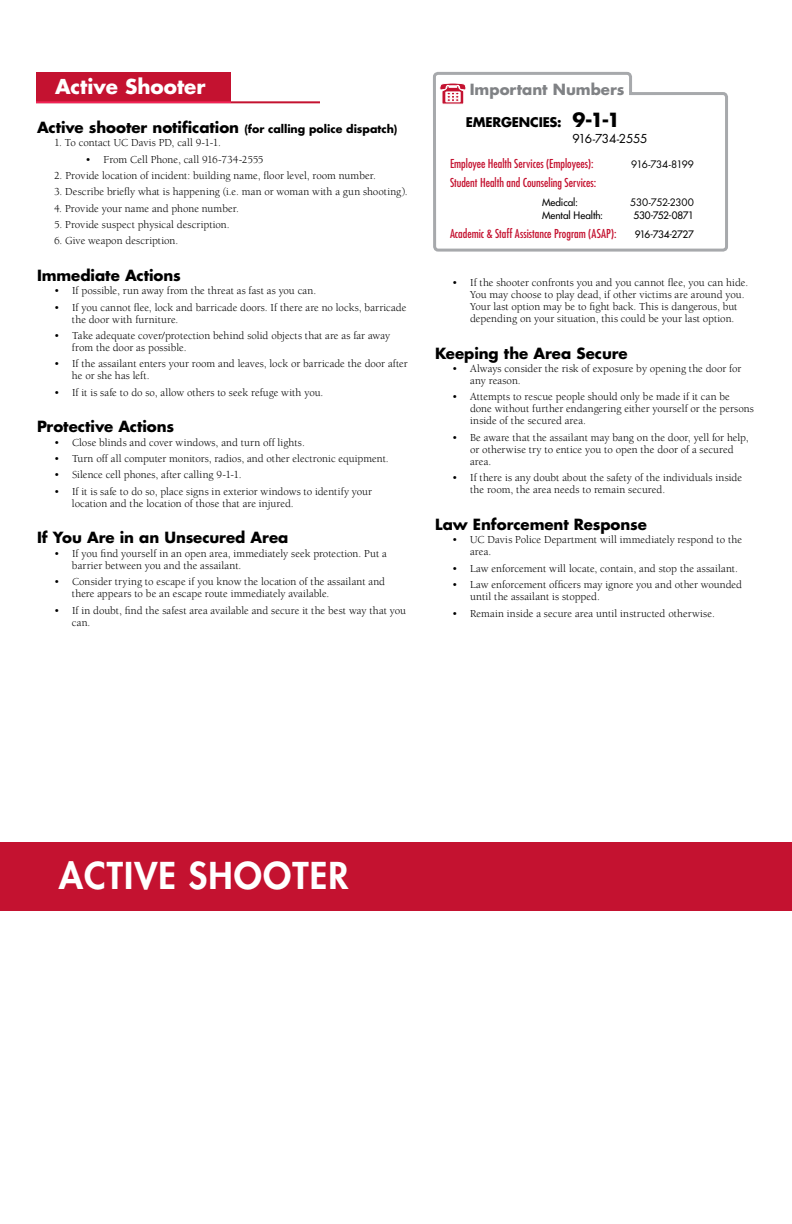
<style>
.page{position:relative;width:792px;height:1224px;background:#fff}
.page>*{position:absolute;margin:0;border:0;box-sizing:border-box;transform-origin:0 0}
.t1{font:800 36px "Futura";color:#fff}
.t2{font:700 20px "Futura";color:#fff}
.t3{font:700 19px "Futura";color:#000}
.t4{font:700 15px "Futura";color:#000}
.t5{font:700 15px "Futura";color:#808285}
.t6{font:700 13px "Futura";color:#000}
.t7{font:condensed 12px "Futura";color:#c41230}
.t8{font:12px "Futura";letter-spacing:-.03em;color:#000}
.t9{font:11px/12px "Berkeley";color:#000}
.t10{font:700 11px "Futura";color:#000}
.t11{font:10px "Futura";letter-spacing:-.01em;color:#000}
.t12{font:10px "Futura";letter-spacing:-.085em;color:#000}
.t13{font:10px "Futura";letter-spacing:-.035em;color:#000}
.t14{font:10px "Futura";letter-spacing:-.045em;color:#000}
.t15{font:10px "Futura";letter-spacing:-.035em;color:#000}
.s1{font-size:15px}
.s2{font-size:13px}
</style>
<div class="page">
<div style="left:36px;top:72px;width:194px;height:31px;background:#c41230"></div>
<hr style="left:36px;top:101px;width:284px;height:2px;background:#c41230">
<svg style="left:431px;top:72px;width:299px;height:771px"></svg>
<svg style="left:440px;top:83px;width:26px;height:21px"></svg>
<div style="left:0;top:843px;width:792px;height:68px;background:#c41230"></div>
<h2 class="t2" style="left:55px;top:73px;width:152px">Active Shooter</h2>
<p class="t10" style="left:37px;top:121px;width:362px"><span class="s1">Active shooter notification</span> (for calling police dispatch)</p>
<p class="t9" style="left:54px;top:137px;width:168px">1. To contact UC Davis PD, call 9-1-1.</p>
<p class="t9" style="left:86px;top:153px;width:180px">• From Cell Phone, call 916-734-2555</p>
<p class="t9" style="left:54px;top:170px;width:324px">2. Provide location of incident: building name, floor level, room number.</p>
<p class="t9" style="left:54px;top:186px;width:355px">3. Describe briefly what is happening (i.e. man or woman with a gun shooting).</p>
<p class="t9" style="left:54px;top:202px;width:187px">4. Provide your name and phone number.</p>
<p class="t9" style="left:54px;top:219px;width:177px">5. Provide suspect physical description.</p>
<p class="t9" style="left:54px;top:235px;width:126px">6. Give weapon description.</p>
<h3 class="t4" style="left:37px;top:265px;width:145px">Immediate Actions</h3>
<p class="t9" style="left:54px;top:285px;width:264px">• If possible, run away from the threat as fast as you can.</p>
<p class="t9" style="left:72px;top:301px;width:336px;text-indent:-18px">• If you cannot flee, lock and barricade doors. If there are no locks, barricade the door with furniture.</p>
<p class="t9" style="left:72px;top:330px;width:320px;text-indent:-18px">• Take adequate cover/protection behind solid objects that are as far away from the door as possible.</p>
<p class="t9" style="left:72px;top:358px;width:337px;text-indent:-18px">• If the assailant enters your room and leaves, lock or barricade the door after he or she has left.</p>
<p class="t9" style="left:54px;top:386px;width:271px">• If it is safe to do so, allow others to seek refuge with you.</p>
<h3 class="t4" style="left:37px;top:416px;width:139px">Protective Actions</h3>
<p class="t9" style="left:54px;top:437px;width:252px">• Close blinds and cover windows, and turn off lights.</p>
<p class="t9" style="left:54px;top:453px;width:336px">• Turn off all computer monitors, radios, and other electronic equipment.</p>
<p class="t9" style="left:54px;top:469px;width:189px">• Silence cell phones, after calling 9-1-1.</p>
<p class="t9" style="left:72px;top:486px;width:302px;text-indent:-18px">• If it is safe to do so, place signs in exterior windows to identify your location and the location of those that are injured.</p>
<h3 class="t4" style="left:37px;top:527px;width:253px">If You Are in an Unsecured Area</h3>
<p class="t9" style="left:72px;top:548px;width:316px;text-indent:-18px">• If you find yourself in an open area, immediately seek protection. Put a barrier between you and the assailant.</p>
<p class="t9" style="left:72px;top:576px;width:315px;text-indent:-18px">• Consider trying to escape if you know the location of the assailant and there appears to be an escape route immediately available.</p>
<p class="t9" style="left:72px;top:604px;width:336px;text-indent:-18px">• If in doubt, find the safest area available and secure it the best way that you can.</p>
<h3 class="t5" style="left:470px;top:79px;width:156px">Important Numbers</h3>
<p class="t6" style="left:450px;top:114px;width:12px">EME</p>
<p class="t6" style="left:493px;top:114px;width:18px">RGENCIES</p>
<h3 class="t3" style="left:557px;top:107px;width:64px"><span class="s2">:</span> 9-1-1</h3>
<p class="t8" style="left:572px;top:131px;width:77px">916-734-2555</p>
<p class="t7" style="left:450px;top:156px;width:145px">Employee Health Services (Employees):</p>
<p class="t12" style="left:631px;top:158px;width:64px">916-734-8199</p>
<p class="t7" style="left:450px;top:175px;width:148px">Student Health and Counseling Services:</p>
<p class="t11" style="left:542px;top:196px;width:37px">Medical:</p>
<p class="t13" style="left:630px;top:195px;width:65px">530-752-2300</p>
<p class="t11" style="left:542px;top:209px;width:63px">Mental Health:</p>
<p class="t14" style="left:633px;top:209px;width:62px">530-752-0871</p>
<p class="t7" style="left:450px;top:226px;width:168px">Academic &amp; Staff Assistance Program (ASAP):</p>
<p class="t15" style="left:635px;top:228px;width:61px">916-734-2727</p>
<p class="t9" style="left:470px;top:277px;width:280px;text-indent:-18px">• If the shooter confronts you and you cannot flee, you can hide.<br>You may choose to play dead, if other victims are around you.<br>Your last option may be to fight back. This is dangerous, but depending on your situation, this could be your last option.</p>
<h3 class="t4" style="left:435px;top:343px;width:194px">Keeping the Area Secure</h3>
<p class="t9" style="left:470px;top:363px;width:273px;text-indent:-18px">• Always consider the risk of exposure by opening the door for any reason.</p>
<p class="t9" style="left:470px;top:391px;width:285px;text-indent:-18px">• Attempts to rescue people should only be made if it can be done without further endangering either yourself or the persons inside of the secured area.</p>
<p class="t9" style="left:470px;top:431px;width:280px;text-indent:-18px">• Be aware that the assailant may bang on the door, yell for help, or otherwise try to entice you to open the door of a secured area.</p>
<p class="t9" style="left:470px;top:472px;width:274px;text-indent:-18px">• If there is any doubt about the safety of the individuals inside the room, the area needs to remain secured.</p>
<h3 class="t4" style="left:435px;top:514px;width:213px">Law Enforcement Response</h3>
<p class="t9" style="left:470px;top:534px;width:273px;text-indent:-18px">• UC Davis Police Department will immediately respond to the area.</p>
<p class="t9" style="left:452px;top:562px;width:287px">• Law enforcement will locate, contain, and stop the assailant.</p>
<p class="t9" style="left:470px;top:579px;width:274px;text-indent:-18px">• Law enforcement officers may ignore you and other wounded until the assailant is stopped.</p>
<p class="t9" style="left:452px;top:608px;width:264px">• Remain inside a secure area until instructed otherwise.</p>
<h1 class="t1" style="left:59px;top:852px;width:21px">ACTIV</h1>
<h1 class="t1" style="left:159px;top:852px;width:102px">E SHOOT</h1>
<h1 class="t1" style="left:310px;top:852px;width:39px">ER</h1>
</div>
